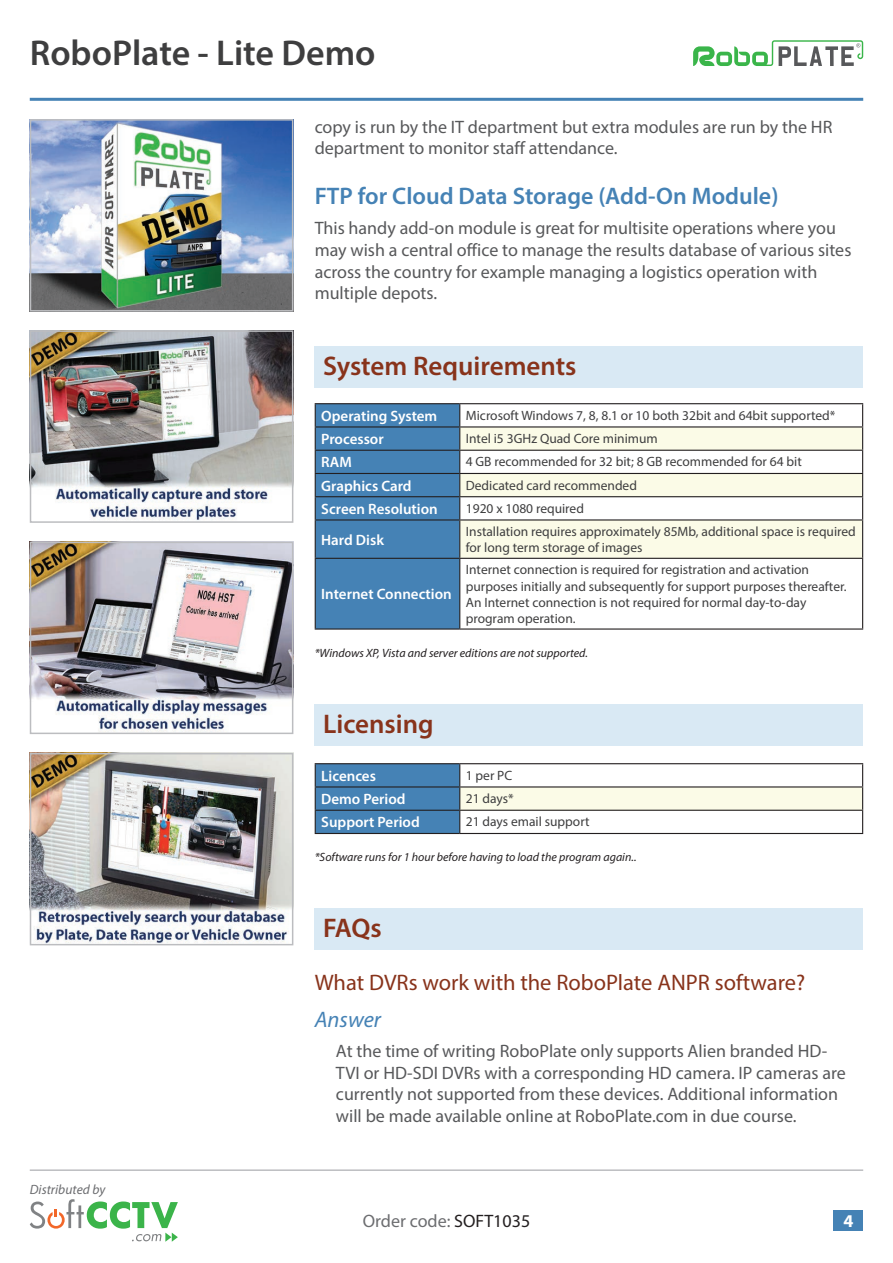
<style>
.page{position:relative;width:893px;height:1263px;background:#fff}
.page>*{position:absolute;margin:0;border:0;box-sizing:border-box;transform-origin:0 0}
.t1{font:600 36px "Myriad Pro";color:#3e3e3f}
.t2{font:600 27px "Myriad Pro";color:#88331b}
.t3{font:600 24px "Myriad Pro";color:#4582b5}
.t4{font:22.5px "Myriad Pro";color:#88331b}
.t5{font:italic 22.5px "Myriad Pro";color:#4582b5}
.t6{font:18px/21.6px "Myriad Pro";color:#57585a}
.t7{font:18px "Myriad Pro";color:#6c6d70}
.t8{font:700 18px "Myriad Pro";color:#fff}
.t9{font:600 15px "Myriad Pro";color:#fff}
.t10{font:13.5px/16.2px "Myriad Pro";color:#3e3e3f}
.t11{font:italic 13.5px "Myriad Pro";color:#6c6d70}
.t12{font:italic 12px "Myriad Pro";color:#231f20}
.s1{color:#231f20}
</style>
<div class="page">
<hr style="left:30px;top:1169px;width:833px;height:2px;background:#bcbdc0">
<div style="left:833px;top:1210px;width:30px;height:21px;background:#4582b5"></div>
<hr style="left:30px;top:98px;width:833px;height:3px;background:#4582b5">
<svg style="left:30px;top:1199px;width:148px;height:43px"></svg>
<img style="left:33px;top:122px;width:257px;height:186px">
<div style="left:30px;top:119px;width:263px;height:192px;border:2px solid #bcbdc0"></div>
<img style="left:33px;top:333px;width:257px;height:187px">
<div style="left:30px;top:330px;width:263px;height:193px;border:2px solid #bcbdc0"></div>
<img style="left:33px;top:545px;width:257px;height:186px">
<div style="left:30px;top:542px;width:263px;height:192px;border:2px solid #bcbdc0"></div>
<img style="left:33px;top:756px;width:257px;height:186px">
<div style="left:30px;top:753px;width:263px;height:192px;border:2px solid #bcbdc0"></div>
<svg style="left:693px;top:40px;width:170px;height:26px"></svg>
<div style="left:315px;top:346px;width:548px;height:42px;background:#d9e9f4"></div>
<svg style="left:460px;top:427px;width:402px;height:131px;fill:#fbfbe7"></svg>
<hr style="left:315px;top:403px;width:145px;height:1px;background:#231f20">
<hr style="left:460px;top:403px;width:403px;height:1px;background:#231f20">
<hr style="left:460px;top:426px;width:403px;height:1px;background:#231f20">
<hr style="left:460px;top:450px;width:403px;height:1px;background:#231f20">
<hr style="left:460px;top:473px;width:403px;height:1px;background:#231f20">
<hr style="left:460px;top:496px;width:403px;height:1px;background:#231f20">
<div style="left:315px;top:404px;width:145px;height:224px;background:#4582b5"></div>
<svg style="left:862px;top:404px;width:1px;height:115px"></svg>
<hr style="left:315px;top:519px;width:145px;height:1px;background:#231f20">
<hr style="left:315px;top:520px;width:1px;height:38px;background:#231f20">
<hr style="left:460px;top:519px;width:403px;height:1px;background:#231f20">
<hr style="left:459px;top:520px;width:1px;height:38px;background:#231f20">
<hr style="left:862px;top:520px;width:1px;height:38px;background:#231f20">
<hr style="left:315px;top:558px;width:145px;height:1px;background:#231f20">
<hr style="left:315px;top:559px;width:1px;height:69px;background:#231f20">
<hr style="left:460px;top:558px;width:403px;height:1px;background:#231f20">
<hr style="left:459px;top:559px;width:1px;height:69px;background:#231f20">
<hr style="left:862px;top:559px;width:1px;height:69px;background:#231f20">
<hr style="left:315px;top:628px;width:145px;height:2px;background:#231f20">
<hr style="left:460px;top:628px;width:403px;height:2px;background:#231f20">
<div style="left:315px;top:704px;width:548px;height:42px;background:#d9e9f4"></div>
<div style="left:460px;top:787px;width:403px;height:23px;background:#fbfbe7"></div>
<hr style="left:315px;top:763px;width:145px;height:1px;background:#231f20">
<hr style="left:460px;top:763px;width:403px;height:1px;background:#231f20">
<hr style="left:460px;top:786px;width:403px;height:1px;background:#231f20">
<hr style="left:460px;top:810px;width:403px;height:1px;background:#231f20">
<svg style="left:315px;top:764px;width:145px;height:69px;background:#437dad"></svg>
<svg style="left:862px;top:764px;width:1px;height:69px"></svg>
<hr style="left:315px;top:833px;width:145px;height:1px;background:#231f20">
<hr style="left:460px;top:833px;width:403px;height:1px;background:#231f20">
<div style="left:315px;top:908px;width:548px;height:42px;background:#d9e9f4"></div>
<h1 class="t1" style="left:30px;top:30px;width:347px">RoboPlate - Lite Demo</h1>
<p class="t6" style="left:315px;top:115px;width:519px">copy is run by the IT department but extra modules are run by the HR department to monitor staff attendance.</p>
<h3 class="t3" style="left:315px;top:181px;width:465px">FTP for Cloud Data Storage (Add-On Module)</h3>
<p class="t6" style="left:315px;top:217px;width:538px">This handy add-on module is great for multisite operations where you may wish a central office to manage the results database of various sites across the country for example managing a logistics operation with multiple depots.</p>
<h2 class="t2" style="left:323px;top:349px;width:255px">System Requirements</h2>
<p class="t9" style="left:321px;top:406px;width:118px">Operating System</p>
<p class="t10" style="left:466px;top:407px;width:371px">Microsoft Windows 7, 8, 8.1 or 10 both 32bit and 64bit supported*</p>
<p class="t9" style="left:321px;top:430px;width:64px">Processor</p>
<p class="t10" style="left:466px;top:430px;width:193px">Intel i5 3GHz Quad Core minimum</p>
<p class="t9" style="left:321px;top:453px;width:32px">RAM</p>
<p class="t10" style="left:466px;top:453px;width:338px">4 GB recommended for 32 bit; 8 GB recommended for 64 bit</p>
<p class="t9" style="left:321px;top:476px;width:92px">Graphics Card</p>
<p class="t10" style="left:466px;top:477px;width:173px">Dedicated card recommended</p>
<p class="t9" style="left:321px;top:499px;width:118px">Screen Resolution</p>
<p class="t10" style="left:466px;top:500px;width:120px">1920 x 1080 required</p>
<p class="t9" style="left:321px;top:530px;width:64px">Hard Disk</p>
<p class="t10" style="left:466px;top:523px;width:392px">Installation requires approximately 85Mb, additional space is required for long term storage of images</p>
<p class="t9" style="left:321px;top:585px;width:132px">Internet Connection</p>
<p class="t10" style="left:466px;top:562px;width:382px">Internet connection is required for registration and activation purposes initially and subsequently for support purposes thereafter.<br>An Internet connection is not required for normal day-to-day program operation.</p>
<p class="t12" style="left:315px;top:645px;width:275px">*Windows XP, Vista and server editions are not supported.</p>
<h2 class="t2" style="left:323px;top:707px;width:112px">Licensing</h2>
<p class="t9" style="left:321px;top:766px;width:56px">Licences</p>
<p class="t10" style="left:466px;top:767px;width:48px">1 per PC</p>
<p class="t9" style="left:321px;top:790px;width:86px">Demo Period</p>
<p class="t10" style="left:466px;top:790px;width:49px">21 days*</p>
<p class="t9" style="left:321px;top:813px;width:100px">Support Period</p>
<p class="t10" style="left:466px;top:813px;width:125px">21 days email support</p>
<p class="t12" style="left:315px;top:850px;width:323px">*Software runs for 1 hour before having to load the program again..</p>
<p class="t11" style="left:30px;top:1181px;width:77px">Distributed by</p>
<h2 class="t2" style="left:323px;top:911px;width:60px">FAQs</h2>
<p class="t4" style="left:315px;top:968px;width:492px">What DVRs work with the RoboPlate ANPR software?</p>
<p class="t5" style="left:315px;top:1006px;width:68px">Answer</p>
<p class="t6" style="left:336px;top:1040px;width:511px">At the time of writing RoboPlate only supports Alien branded HD-TVI or HD-SDI DVRs with a corresponding HD camera. IP cameras are currently not supported from these devices. Additional information will be made available online at RoboPlate.com in due course.</p>
<p class="t7" style="left:363px;top:1210px;width:169px">Order code: <span class="s1">SOFT1035</span></p>
<p class="t8" style="left:843px;top:1209px;width:11px">4</p>
</div>
